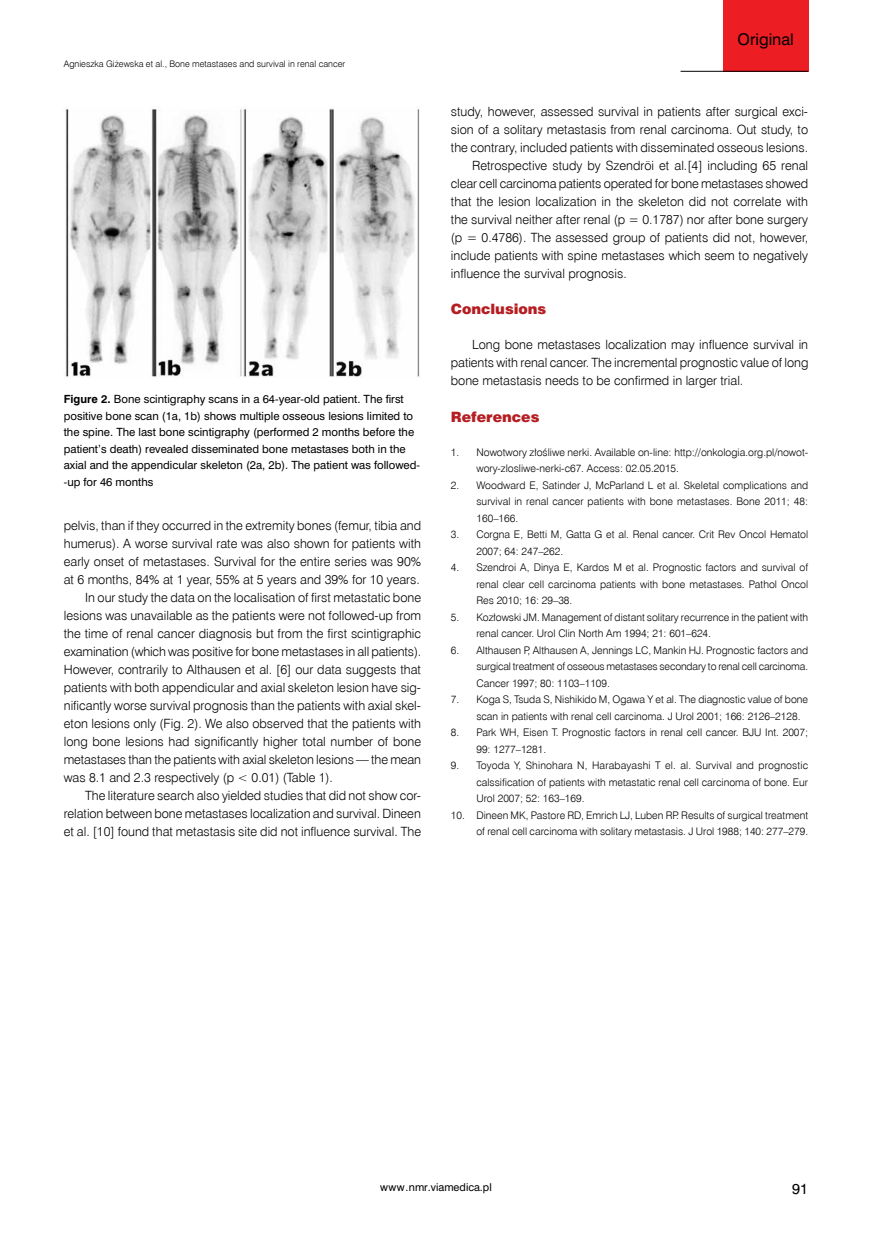
<style>
.page{position:relative;width:872px;height:1234px;background:#fff}
.page>*{position:absolute;margin:0;border:0;box-sizing:border-box;transform-origin:0 0}
.t1{font:15px "Swis 721 PL";color:#000}
.t2{font:14.25px "Swis 721 Blk EU";color:#b61d22}
.t3{font:13.5px "Swis 721 PL";color:#000}
.t4{font:12.75px/18px "Swis 721 Lt EU";color:#000;text-align:justify}
.t5{font:10.5px/16.5px "Swis 721 Lt EU";color:#000}
.t6{font:10.5px/16.5px "Swis 721 PL";color:#000}
.t7{font:10.05px "Swis 721 PL";color:#000}
.t8{font:9px "Swis 721 Lt EU";color:#000}
.s1{font-weight:700}
</style>
<div class="page">
<div style="left:723px;top:0;width:85px;height:71px;background:#ed1d24"></div>
<hr style="left:680px;top:71px;width:128px;height:1px;background:#000">
<img style="left:65px;top:108px;width:355px;height:269px">
<p class="t8" style="left:64px;top:58px;width:283px">Agnieszka Giżewska et al., Bone metastases and survival in renal cancer</p>
<p class="t6" style="left:64px;top:391px;width:358px"><span class="s1">Figure 2.</span> Bone scintigraphy scans in a 64-year-old patient. The first positive bone scan (1a, 1b) shows multiple osseous lesions limited to the spine. The last bone scintigraphy (performed 2 months before the patient’s death) revealed disseminated bone metastases both in the axial and the appendicular skeleton (2a, 2b). The patient was followed--up for 46 months</p>
<p class="t4" style="left:64px;top:516px;width:359px">pelvis, than if they occurred in the extremity bones (femur, tibia and</p>
<p class="t4" style="left:64px;top:534px;width:359px">humerus). A worse survival rate was also shown for patients with</p>
<p class="t4" style="left:64px;top:552px;width:359px">early onset of metastases. Survival for the entire series was 90%</p>
<p class="t4" style="left:64px;top:570px;width:357px">at 6 months, 84% at 1 year, 55% at 5 years and 39% for 10 years.</p>
<p class="t4" style="left:85px;top:588px;width:337px">In our study the data on the localisation of first metastatic bone</p>
<p class="t4" style="left:64px;top:606px;width:359px">lesions was unavailable as the patients were not followed-up from</p>
<p class="t4" style="left:64px;top:624px;width:359px">the time of renal cancer diagnosis but from the first scintigraphic</p>
<p class="t4" style="left:64px;top:642px;width:359px">examination (which was positive for bone metastases in all patients).</p>
<p class="t4" style="left:64px;top:660px;width:359px">However, contrarily to Althausen et al. [6] our data suggests that</p>
<p class="t4" style="left:64px;top:678px;width:359px">patients with both appendicular and axial skeleton lesion have sig-</p>
<p class="t4" style="left:64px;top:696px;width:359px">nificantly worse survival prognosis than the patients with axial skel-</p>
<p class="t4" style="left:64px;top:714px;width:359px">eton lesions only (Fig. 2). We also observed that the patients with</p>
<p class="t4" style="left:64px;top:732px;width:359px">long bone lesions had significantly higher total number of bone</p>
<p class="t4" style="left:64px;top:750px;width:359px">metastases than the patients with axial skeleton lesions — the mean</p>
<p class="t4" style="left:64px;top:768px;width:271px">was 8.1 and 2.3 respectively (p &lt; 0.01) (Table 1).</p>
<p class="t4" style="left:85px;top:786px;width:337px">The literature search also yielded studies that did not show cor-</p>
<p class="t4" style="left:64px;top:804px;width:358px">relation between bone metastases localization and survival. Dineen</p>
<p class="t4" style="left:64px;top:822px;width:359px">et al. [10] found that metastasis site did not influence survival. The</p>
<p class="t1" style="left:737px;top:29px;width:58px">Original</p>
<p class="t4" style="left:451px;top:102px;width:359px">study, however, assessed survival in patients after surgical exci-</p>
<p class="t4" style="left:451px;top:120px;width:359px">sion of a solitary metastasis from renal carcinoma. Out study, to</p>
<p class="t4" style="left:451px;top:138px;width:359px">the contrary, included patients with disseminated osseous lesions.</p>
<p class="t4" style="left:472px;top:156px;width:337px">Retrospective study by Szendröi et al.[4] including 65 renal</p>
<p class="t4" style="left:451px;top:174px;width:359px">clear cell carcinoma patients operated for bone metastases showed</p>
<p class="t4" style="left:451px;top:192px;width:359px">that the lesion localization in the skeleton did not correlate with</p>
<p class="t4" style="left:451px;top:210px;width:359px">the survival neither after renal (p = 0.1787) nor after bone surgery</p>
<p class="t4" style="left:451px;top:228px;width:359px">(p = 0.4786). The assessed group of patients did not, however,</p>
<p class="t4" style="left:451px;top:246px;width:359px">include patients with spine metastases which seem to negatively</p>
<p class="t4" style="left:451px;top:264px;width:177px">influence the survival prognosis.</p>
<p class="t2" style="left:451px;top:300px;width:97px">Conclusions</p>
<p class="t4" style="left:451px;top:336px;width:359px;text-indent:21px">Long bone metastases localization may influence survival in patients with renal cancer. The incremental prognostic value of long bone metastasis needs to be confirmed in larger trial.</p>
<p class="t2" style="left:451px;top:408px;width:90px">References</p>
<p class="t5" style="left:476px;top:444px;width:333px;text-indent:-26px">1. Nowotwory złośliwe nerki. Available on-line: http://onkologia.org.pl/nowot&shy;wory-zlosliwe-nerki-c67. Access: 02.05.2015.</p>
<p class="t5" style="left:476px;top:477px;width:333px;text-align:justify;text-indent:-26px">2. Woodward E, Satinder J, McParland L et al. Skeletal complications and survival in renal cancer patients with bone metastases. Bone 2011; 48:<br>160–166.</p>
<p class="t5" style="left:476px;top:526px;width:333px;text-indent:-26px">3. Corgna E, Betti M, Gatta G et al. Renal cancer. Crit Rev Oncol Hematol<br>2007; 64: 247–262.</p>
<p class="t5" style="left:476px;top:559px;width:333px;text-align:justify;text-indent:-26px">4. Szendroi A, Dinya E, Kardos M et al. Prognostic factors and survival of renal clear cell carcinoma patients with bone metastases. Pathol Oncol Res 2010; 16: 29–38.</p>
<p class="t5" style="left:476px;top:609px;width:333px;text-indent:-26px">5. Kozłowski JM. Management of distant solitary recurrence in the patient with renal cancer. Urol Clin North Am 1994; 21: 601–624.</p>
<p class="t5" style="left:476px;top:642px;width:333px;text-align:justify;text-indent:-26px">6. Althausen P, Althausen A, Jennings LC, Mankin HJ. Prognostic factors and surgical treatment of osseous metastases secondary to renal cell carcinoma.<br>Cancer 1997; 80: 1103–1109.</p>
<p class="t5" style="left:476px;top:691px;width:333px;text-indent:-26px">7. Koga S, Tsuda S, Nishikido M, Ogawa Y et al. The diagnostic value of bone scan in patients with renal cell carcinoma. J Urol 2001; 166: 2126–2128.</p>
<p class="t5" style="left:476px;top:724px;width:333px;text-indent:-26px">8. Park WH, Eisen T. Prognostic factors in renal cell cancer. BJU Int. 2007;<br>99: 1277–1281.</p>
<p class="t5" style="left:476px;top:757px;width:333px;text-align:justify;text-indent:-26px">9. Toyoda Y, Shinohara N, Harabayashi T el. al. Survival and prognostic calssification of patients with metastatic renal cell carcinoma of bone. Eur Urol 2007; 52: 163–169.</p>
<p class="t5" style="left:451px;top:807px;width:359px;text-align:right">10. Dineen MK, Pastore RD, Emrich LJ, Luben RP. Results of surgical treatment of renal cell carcinoma with solitary metastasis. J Urol 1988; 140: 277–279.</p>
<p class="t7" style="left:380px;top:1180px;width:113px">www.nmr.viamedica.pl</p>
<p class="t3" style="left:792px;top:1179px;width:17px">91</p>
</div>
